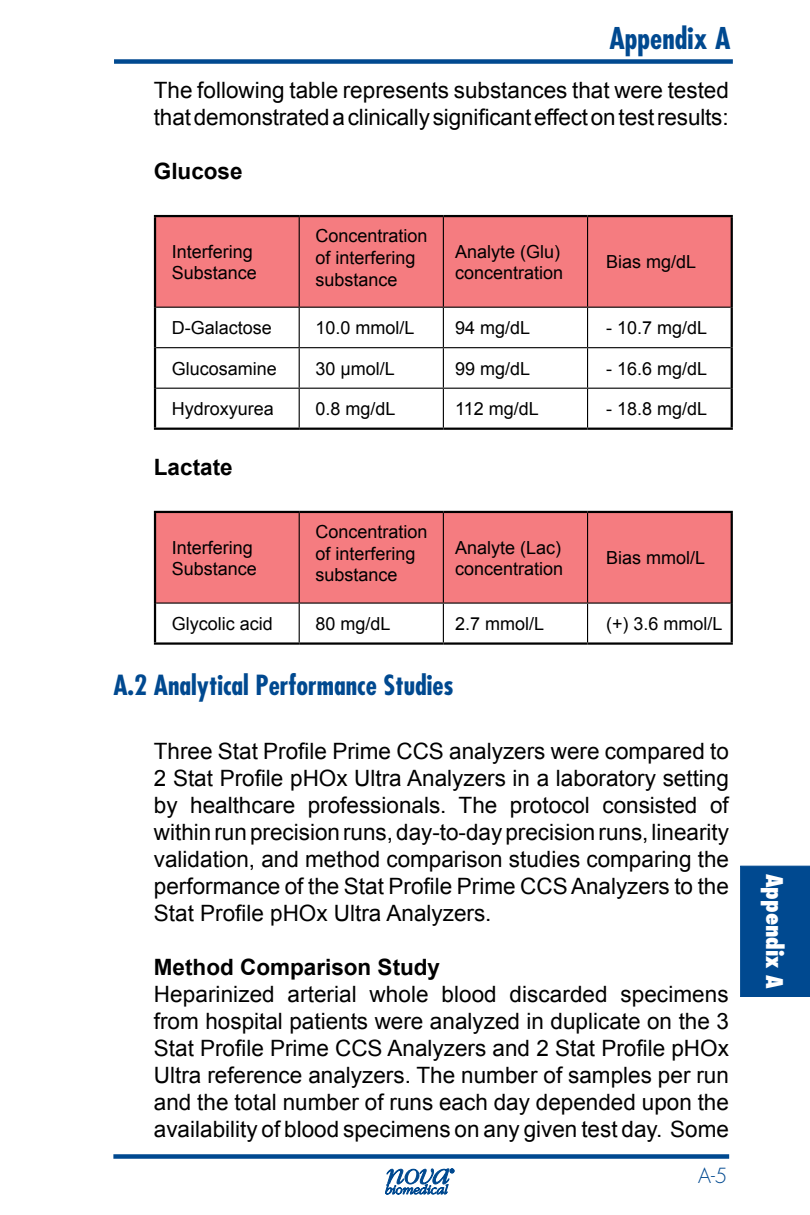
<style>
.page{position:relative;width:810px;height:1215px;background:#fff}
.page>*{position:absolute;margin:0;border:0;box-sizing:border-box;transform-origin:0 0}
.t1{font:700 condensed 29.25px "Futura";color:#004990}
.t2{font:700 condensed 27px "Futura";color:#004990}
.t3{font:22.5px/27px "Arial";color:#000;text-align:justify}
.t4{font:700 22.5px "Arial";color:#000}
.t5{font:800 condensed 22.5px "Futura";color:#fff}
.t6{font:300 20.25px "Futura";color:#004990}
.t7{font:18px/21.6px "Arial";color:#000}
</style>
<div class="page">
<div style="left:113px;top:1154px;width:616px;height:5px;background:#004990"></div>
<div style="left:740px;top:866px;width:70px;height:131px;background:#004990"></div>
<div style="left:114px;top:59px;width:619px;height:5px;background:#004990"></div>
<div style="left:156px;top:217px;width:575px;height:90px;background:#f57c80"></div>
<hr style="left:154px;top:217px;width:2px;height:90px;background:#000">
<hr style="left:731px;top:217px;width:2px;height:90px;background:#000">
<hr style="left:154px;top:307px;width:2px;height:41px;background:#000">
<hr style="left:731px;top:307px;width:2px;height:41px;background:#000">
<hr style="left:154px;top:348px;width:2px;height:40px;background:#000">
<hr style="left:731px;top:348px;width:2px;height:40px;background:#000">
<hr style="left:154px;top:388px;width:2px;height:40px;background:#000">
<hr style="left:731px;top:388px;width:2px;height:40px;background:#000">
<hr style="left:154px;top:428px;width:145px;height:2px;background:#000">
<hr style="left:299px;top:428px;width:144px;height:2px;background:#000">
<hr style="left:443px;top:428px;width:145px;height:2px;background:#000">
<hr style="left:588px;top:428px;width:145px;height:2px;background:#000">
<hr style="left:156px;top:307px;width:143px;height:1px;background:#000">
<hr style="left:299px;top:307px;width:144px;height:1px;background:#000">
<hr style="left:443px;top:307px;width:145px;height:1px;background:#000">
<hr style="left:588px;top:307px;width:143px;height:1px;background:#000">
<hr style="left:156px;top:347px;width:143px;height:1px;background:#000">
<hr style="left:299px;top:347px;width:144px;height:1px;background:#000">
<hr style="left:443px;top:347px;width:145px;height:1px;background:#000">
<hr style="left:588px;top:347px;width:143px;height:1px;background:#000">
<hr style="left:156px;top:388px;width:143px;height:1px;background:#000">
<hr style="left:299px;top:388px;width:144px;height:1px;background:#000">
<hr style="left:443px;top:388px;width:145px;height:1px;background:#000">
<hr style="left:588px;top:388px;width:143px;height:1px;background:#000">
<hr style="left:299px;top:217px;width:1px;height:90px;background:#000">
<hr style="left:443px;top:217px;width:1px;height:90px;background:#000">
<hr style="left:587px;top:217px;width:1px;height:90px;background:#000">
<hr style="left:299px;top:308px;width:1px;height:39px;background:#000">
<hr style="left:443px;top:308px;width:1px;height:39px;background:#000">
<hr style="left:587px;top:308px;width:1px;height:39px;background:#000">
<hr style="left:299px;top:348px;width:1px;height:40px;background:#000">
<hr style="left:443px;top:348px;width:1px;height:40px;background:#000">
<hr style="left:587px;top:348px;width:1px;height:40px;background:#000">
<hr style="left:299px;top:389px;width:1px;height:39px;background:#000">
<hr style="left:443px;top:389px;width:1px;height:39px;background:#000">
<hr style="left:587px;top:389px;width:1px;height:39px;background:#000">
<hr style="left:154px;top:215px;width:145px;height:2px;background:#000">
<hr style="left:299px;top:215px;width:144px;height:2px;background:#000">
<hr style="left:443px;top:215px;width:145px;height:2px;background:#000">
<hr style="left:588px;top:215px;width:145px;height:2px;background:#000">
<div style="left:156px;top:513px;width:575px;height:90px;background:#f57c80"></div>
<hr style="left:154px;top:513px;width:2px;height:90px;background:#000">
<hr style="left:731px;top:513px;width:2px;height:90px;background:#000">
<hr style="left:154px;top:603px;width:2px;height:39px;background:#000">
<hr style="left:731px;top:603px;width:2px;height:39px;background:#000">
<hr style="left:154px;top:642px;width:145px;height:3px;background:#000">
<hr style="left:299px;top:642px;width:144px;height:3px;background:#000">
<hr style="left:443px;top:642px;width:145px;height:3px;background:#000">
<hr style="left:588px;top:642px;width:145px;height:3px;background:#000">
<hr style="left:156px;top:603px;width:143px;height:1px;background:#000">
<hr style="left:299px;top:603px;width:144px;height:1px;background:#000">
<hr style="left:443px;top:603px;width:145px;height:1px;background:#000">
<hr style="left:588px;top:603px;width:143px;height:1px;background:#000">
<hr style="left:299px;top:513px;width:1px;height:90px;background:#000">
<hr style="left:443px;top:513px;width:1px;height:90px;background:#000">
<hr style="left:587px;top:513px;width:1px;height:90px;background:#000">
<hr style="left:299px;top:604px;width:1px;height:38px;background:#000">
<hr style="left:443px;top:604px;width:1px;height:38px;background:#000">
<hr style="left:587px;top:604px;width:1px;height:38px;background:#000">
<hr style="left:154px;top:511px;width:145px;height:2px;background:#000">
<hr style="left:299px;top:511px;width:144px;height:2px;background:#000">
<hr style="left:443px;top:511px;width:145px;height:2px;background:#000">
<hr style="left:588px;top:511px;width:145px;height:2px;background:#000">
<svg style="left:385px;top:1169px;width:69px;height:26px"></svg>
<h1 class="t1" style="left:610px;top:19px;width:122px">Appendix A</h1>
<p class="t3" style="left:154px;top:77px;width:577px">The following table represents substances that were tested that demonstrated a clinically significant effect on test results:</p>
<p class="t4" style="left:154px;top:156px;width:90px">Glucose</p>
<p class="t7" style="left:172px;top:241px;width:87px">Interfering<br>Substance</p>
<p class="t7" style="left:316px;top:225px;width:114px">Concentration of interfering substance</p>
<p class="t7" style="left:455px;top:241px;width:110px">Analyte (Glu) concentration</p>
<p class="t7" style="left:606px;top:252px;width:92px">Bias mg/dL</p>
<p class="t7" style="left:172px;top:317px;width:102px">D-Galactose</p>
<p class="t7" style="left:316px;top:317px;width:101px">10.0 mmol/L</p>
<p class="t7" style="left:455px;top:317px;width:77px">94 mg/dL</p>
<p class="t7" style="left:606px;top:317px;width:103px">- 10.7 mg/dL</p>
<p class="t7" style="left:172px;top:358px;width:107px">Glucosamine</p>
<p class="t7" style="left:316px;top:358px;width:81px">30 µmol/L</p>
<p class="t7" style="left:455px;top:358px;width:77px">99 mg/dL</p>
<p class="t7" style="left:606px;top:358px;width:103px">- 16.6 mg/dL</p>
<p class="t7" style="left:172px;top:398px;width:104px">Hydroxyurea</p>
<p class="t7" style="left:316px;top:398px;width:82px">0.8 mg/dL</p>
<p class="t7" style="left:455px;top:398px;width:85px">112 mg/dL</p>
<p class="t7" style="left:606px;top:398px;width:103px">- 18.8 mg/dL</p>
<p class="t4" style="left:154px;top:452px;width:80px">Lactate</p>
<p class="t7" style="left:172px;top:537px;width:87px">Interfering<br>Substance</p>
<p class="t7" style="left:316px;top:521px;width:114px">Concentration of interfering substance</p>
<p class="t7" style="left:455px;top:537px;width:110px">Analyte (Lac) concentration</p>
<p class="t7" style="left:606px;top:547px;width:101px">Bias mmol/L</p>
<p class="t7" style="left:172px;top:613px;width:103px">Glycolic acid</p>
<p class="t7" style="left:316px;top:613px;width:77px">80 mg/dL</p>
<p class="t7" style="left:455px;top:613px;width:91px">2.7 mmol/L</p>
<p class="t7" style="left:606px;top:613px;width:118px">(+) 3.6 mmol/L</p>
<p class="t2" style="left:113px;top:668px;width:342px">A.2 Analytical Performance Studies</p>
<p class="t3" style="left:154px;top:738px;width:577px">Three Stat Profile Prime CCS analyzers were compared to 2 Stat Profile pHOx Ultra Analyzers in a laboratory setting by healthcare professionals. The protocol consisted of within run precision runs, day-to-day precision runs, linearity validation, and method comparison studies comparing the performance of the Stat Profile Prime CCS Analyzers to the Stat Profile pHOx Ultra Analyzers.</p>
<p class="t4" style="left:154px;top:952px;width:288px">Method Comparison Study</p>
<p class="t3" style="left:154px;top:981px;width:577px">Heparinized arterial whole blood discarded specimens from hospital patients were analyzed in duplicate on the 3<br>Stat Profile Prime CCS Analyzers and 2 Stat Profile pHOx Ultra reference analyzers. The number of samples per run and the total number of runs each day depended upon the availability of blood specimens on any given test day. Some</p>
<p class="t6" style="left:698px;top:1163px;width:31px">A-5</p>
<p class="t5" style="left:790px;top:874px;width:117px;rotate:90deg">Appendix A</p>
</div>
